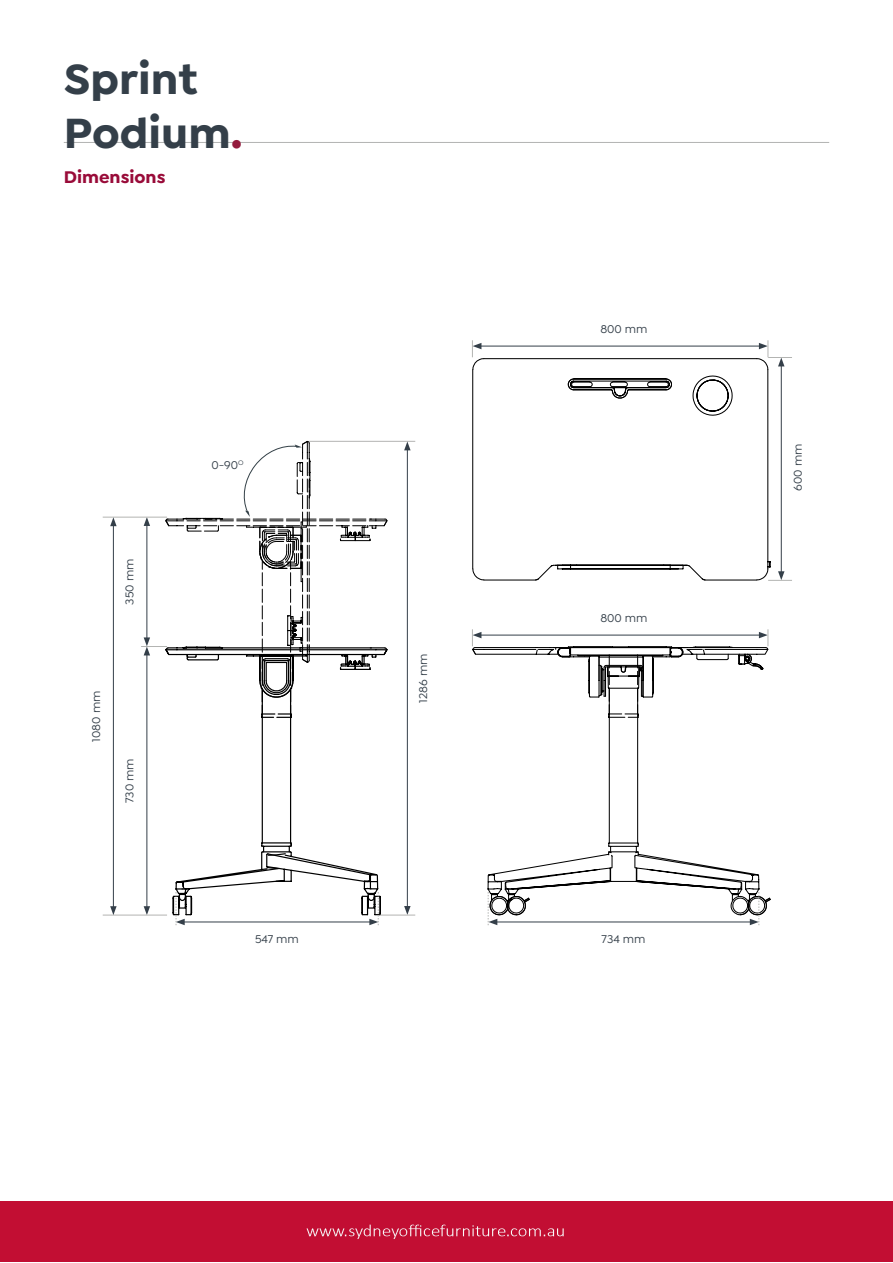
<style>
.page{position:relative;width:893px;height:1263px;background:#fff}
.page>*{position:absolute;margin:0;border:0;box-sizing:border-box;transform-origin:0 0}
.t1{font:700 45px/54px "Isidora Sans";color:#343f49}
.t2{font:700 18px "Isidora Sans";color:#990b39}
.t3{font:500 12px "Isidora Sans";color:#343f49}
.s1{color:#931a3c}
</style>
<div class="page">
<svg style="left:472px;top:358px;width:63px;height:223px"></svg>
<hr style="left:64px;top:142px;width:765px;height:1px;background:#b3b4b2">
<hr style="left:479px;top:346px;width:282px;height:1px;background:#343f49">
<svg style="left:472px;top:340px;width:9px;height:17px"></svg>
<svg style="left:535px;top:340px;width:257px;height:241px"></svg>
<hr style="left:103px;top:915px;width:64px;height:1px;background:#b3b4b2">
<hr style="left:309px;top:441px;width:106px;height:1px;background:#b3b4b2">
<hr style="left:407px;top:448px;width:1px;height:460px;background:#343f49">
<svg style="left:404px;top:906px;width:7px;height:9px"></svg>
<svg style="left:404px;top:441px;width:7px;height:9px"></svg>
<hr style="left:380px;top:915px;width:35px;height:1px;background:#b3b4b2">
<svg style="left:141px;top:441px;width:247px;height:484px"></svg>
<hr style="left:103px;top:517px;width:64px;height:1px;background:#b3b4b2">
<hr style="left:113px;top:524px;width:1px;height:385px;background:#343f49">
<svg style="left:110px;top:906px;width:7px;height:9px"></svg>
<svg style="left:110px;top:517px;width:7px;height:9px"></svg>
<svg style="left:472px;top:629px;width:299px;height:296px"></svg>
<div style="left:0;top:1201px;width:893px;height:60px;background:#c20e33"></div>
<h1 class="t1" style="left:64px;top:52px;width:180px">Sprint<br>Podium<span class="s1">.</span></h1>
<h2 class="t2" style="left:64px;top:166px;width:103px">Dimensions</h2>
<p class="t3" style="left:123px;top:604px;width:47px;rotate:-90deg">350 mm</p>
<p class="t3" style="left:89px;top:742px;width:52px;rotate:-90deg">1080 mm</p>
<p class="t3" style="left:123px;top:803px;width:46px;rotate:-90deg">730 mm</p>
<p class="t3" style="left:211px;top:458px;width:34px">0-90<sup>O</sup></p>
<p class="t3" style="left:417px;top:703px;width:50px;rotate:-90deg">1286 mm</p>
<p class="t3" style="left:600px;top:322px;width:49px">800 mm</p>
<p class="t3" style="left:600px;top:611px;width:49px">800 mm</p>
<p class="t3" style="left:255px;top:932px;width:45px">547 mm</p>
<p class="t3" style="left:602px;top:932px;width:45px">734 mm</p>
<p class="t3" style="left:791px;top:491px;width:48px;rotate:-90deg">600 mm</p>
</div>
